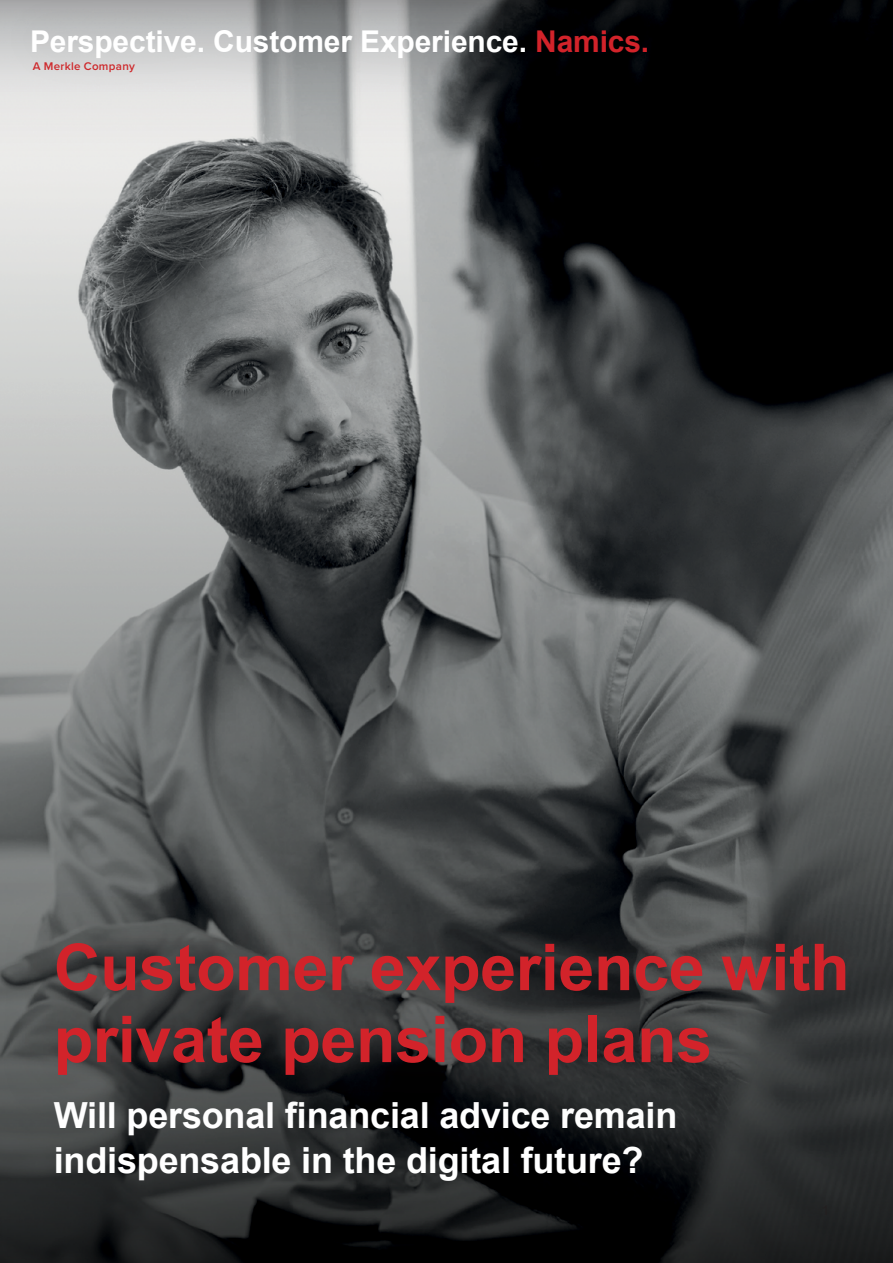
<style>
.page{position:relative;width:893px;height:1263px;background:#fff}
.page>*{position:absolute;margin:0;border:0;box-sizing:border-box;transform-origin:0 0}
.t1{font:700 64.65px/72px "Arial";letter-spacing:-.005em;color:#d2232a}
.t2{font:700 36px/45px "Arial";letter-spacing:-.005em;color:#fff}
.t3{font:700 30px "Arial";letter-spacing:-.005em;color:#fff}
.t4{font:600 11.55px "Proxima Nova";letter-spacing:.025em;color:#ce282b}
.s1{color:#d2232a}
</style>
<div class="page">
<img style="left:0;top:170px;width:893px;height:666px">
<svg style="left:0;top:0;width:893px;height:170px;background:#4d4e4e"></svg>
<svg style="left:0;top:836px;width:893px;height:427px;background:#282a2b"></svg>
<div style="left:0;top:0;width:686px;height:100px;background:#231f20;opacity:.12"></div>
<div style="left:0;top:883px;width:893px;height:247px;background:#231f20;opacity:.4"></div>
<p class="t3" style="left:30px;top:22px;width:621px">Perspective. Customer Experience. <span class="s1">Namics.</span></p>
<p class="t4" style="left:33px;top:57px;width:104px">A Merkle Company</p>
<h1 class="t1" style="left:54px;top:934px;width:797px">Customer experience with private pension plans</h1>
<p class="t2" style="left:54px;top:1094px;width:625px">Will personal financial advice remain indispensable in the digital future?</p>
</div>
